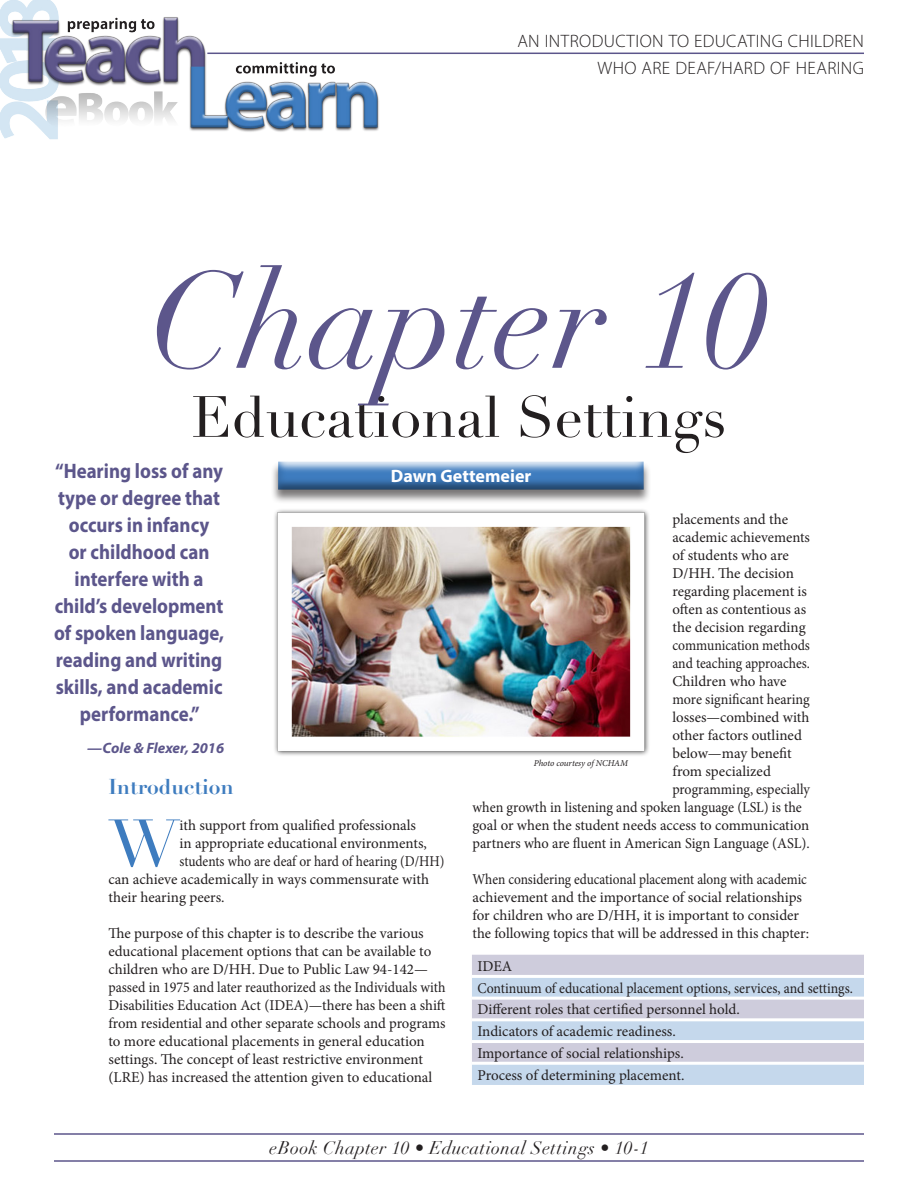
<style>
.page{position:relative;width:918px;height:1188px;background:#fff}
.page>*{position:absolute;margin:0;border:0;box-sizing:border-box;transform-origin:0 0}
.t1{font:italic 135px "Didot";color:#5c568b}
.t2{font:65.55px "Didot";color:#3e7cbf}
.t3{font:57px "Didot";color:#231f20}
.t4{font:700 21px/27px "Myriad Pro";color:#5c568b;text-align:center;scale:.9 1}
.t5{font:700 21px "Didot";color:#3e7cbf}
.t6{font:300 18px/27px "Myriad Pro";letter-spacing:.02em;color:#231f20;text-align:right}
.t7{font:italic 18px "Didot";letter-spacing:.025em;color:#231f20}
.t8{font:700 18px "Myriad Pro";color:#fff}
.t9{font:15px/18px "Minion Pro";color:#231f20}
.t10{font:15px/18px "Minion Pro";color:#231f20;scale:.89 1}
.t11{font:15px "Minion Pro";color:#231f20;scale:.94 1}
.t12{font:15px "Minion Pro";color:#231f20;scale:.96 1}
.t13{font:15px "Minion Pro";color:#231f20;scale:.91 1}
.t14{font:15px "Minion Pro";color:#231f20;scale:.9 1}
.t15{font:15px "Minion Pro";color:#231f20;scale:.93 1}
.t16{font:italic 700 15px "Myriad Pro";color:#5c568b}
.t17{font:italic 9px "Minion Pro";letter-spacing:-.01em;color:#231f20}
</style>
<div class="page">
<hr style="left:54px;top:1133px;width:810px;height:2px;background:#5c568b">
<hr style="left:54px;top:1160px;width:810px;height:2px;background:#5c568b">
<hr style="left:207px;top:53px;width:657px;height:1px;background:#5c568b">
<img style="left:0;top:0;width:390px;height:140px">
<div style="left:271px;top:462px;width:380px;height:43px;background:#231f20;opacity:.6"></div>
<svg style="left:275px;top:461px;width:369px;height:2px"></svg>
<div style="left:275px;top:463px;width:369px;height:27px;background:#231f20;opacity:.5"></div>
<img style="left:271px;top:498px;width:380px;height:258px">
<svg style="left:472px;top:955px;width:392px;height:130px;background:#c9d2e4"></svg>
<hr style="left:472px;top:975px;width:392px;height:3px;background:#fff">
<hr style="left:472px;top:997px;width:392px;height:3px;background:#fff">
<hr style="left:472px;top:1018px;width:392px;height:3px;background:#fff">
<hr style="left:472px;top:1040px;width:392px;height:3px;background:#fff">
<hr style="left:472px;top:1062px;width:392px;height:3px;background:#fff">
<p class="t6" style="left:517px;top:27px;width:348px">AN INTRODUCTION TO EDUCATING CHILDREN<br>WHO ARE DEAF/HARD OF HEARING</p>
<h1 class="t1" style="left:149px;top:238px;width:621px">Chapter 10</h1>
<h3 class="t3" style="left:191px;top:383px;width:537px">Educational Settings</h3>
<p class="t8" style="left:391px;top:464px;width:142px">Dawn Gettemeier</p>
<h3 class="t4" style="left:54px;top:457px;width:191px">“Hearing loss of any type or degree that occurs in infancy<br>or childhood can interfere with a child’s development of spoken language, reading and writing skills, and academic performance.”</h3>
<p class="t16" style="left:87px;top:738px;width:139px">—Cole &amp; Flexer, 2016</p>
<h3 class="t5" style="left:108px;top:774px;width:127px">Introduction</h3>
<h2 class="t2" style="left:109px;top:804px;width:72px">W</h2>
<p class="t9" style="left:180px;top:816px;width:238px">ith support from qualified professionals</p>
<p class="t9" style="left:672px;top:510px;width:117px">placements and the</p>
<p class="t9" style="left:672px;top:528px;width:139px">academic achievements</p>
<p class="t9" style="left:672px;top:546px;width:118px">of students who are</p>
<p class="t9" style="left:672px;top:564px;width:123px">D/HH. The decision</p>
<p class="t9" style="left:672px;top:582px;width:136px">regarding placement is</p>
<p class="t9" style="left:672px;top:600px;width:135px">often as contentious as</p>
<p class="t9" style="left:672px;top:618px;width:135px">the decision regarding</p>
<p class="t13" style="left:672px;top:635px;width:153px">communication methods</p>
<p class="t13" style="left:672px;top:653px;width:153px">and teaching approaches.</p>
<p class="t9" style="left:672px;top:672px;width:116px">Children who have</p>
<p class="t11" style="left:672px;top:689px;width:148px">more significant hearing</p>
<p class="t9" style="left:672px;top:708px;width:138px">losses—combined with</p>
<p class="t9" style="left:672px;top:726px;width:131px">other factors outlined</p>
<p class="t9" style="left:672px;top:744px;width:121px">below—may benefit</p>
<p class="t9" style="left:672px;top:762px;width:100px">from specialized</p>
<p class="t15" style="left:672px;top:779px;width:149px">programming, especially</p>
<p class="t11" style="left:472px;top:797px;width:352px">when growth in listening and spoken language (LSL) is the</p>
<p class="t9" style="left:472px;top:816px;width:338px">goal or when the student needs access to communication</p>
<p class="t12" style="left:472px;top:833px;width:353px">partners who are fluent in American Sign Language (ASL).</p>
<p class="t10" style="left:472px;top:870px;width:380px">When considering educational placement along with academic achievement and the importance of social relationships for children who are D/HH, it is important to consider the following topics that will be addressed in this chapter:</p>
<p class="t9" style="left:477px;top:955px;width:377px;line-height:21.8px">IDEA<br>Continuum of educational placement options, services, and settings.<br>Different roles that certified personnel hold.<br>Indicators of academic readiness.<br>Importance of social relationships.<br>Process of determining placement.</p>
<p class="t17" style="left:534px;top:757px;width:96px">Photo courtesy of NCHAM</p>
<p class="t9" style="left:180px;top:834px;width:249px">in appropriate educational environments,</p>
<p class="t14" style="left:180px;top:851px;width:296px">students who are deaf or hard of hearing (D/HH)</p>
<p class="t9" style="left:108px;top:870px;width:322px">can achieve academically in ways commensurate with</p>
<p class="t9" style="left:108px;top:888px;width:118px">their hearing peers.</p>
<p class="t9" style="left:108px;top:924px;width:339px">The purpose of this chapter is to describe the various educational placement options that can be available to children who are D/HH. Due to Public Law 94-142— passed in 1975 and later reauthorized as the Individuals with Disabilities Education Act (IDEA)—there has been a shift from residential and other separate schools and programs to more educational placements in general education settings. The concept of least restrictive environment (LRE) has increased the attention given to educational</p>
<p class="t7" style="left:270px;top:1137px;width:380px">eBook Chapter 10 • Educational Settings • 10-1</p>
</div>
